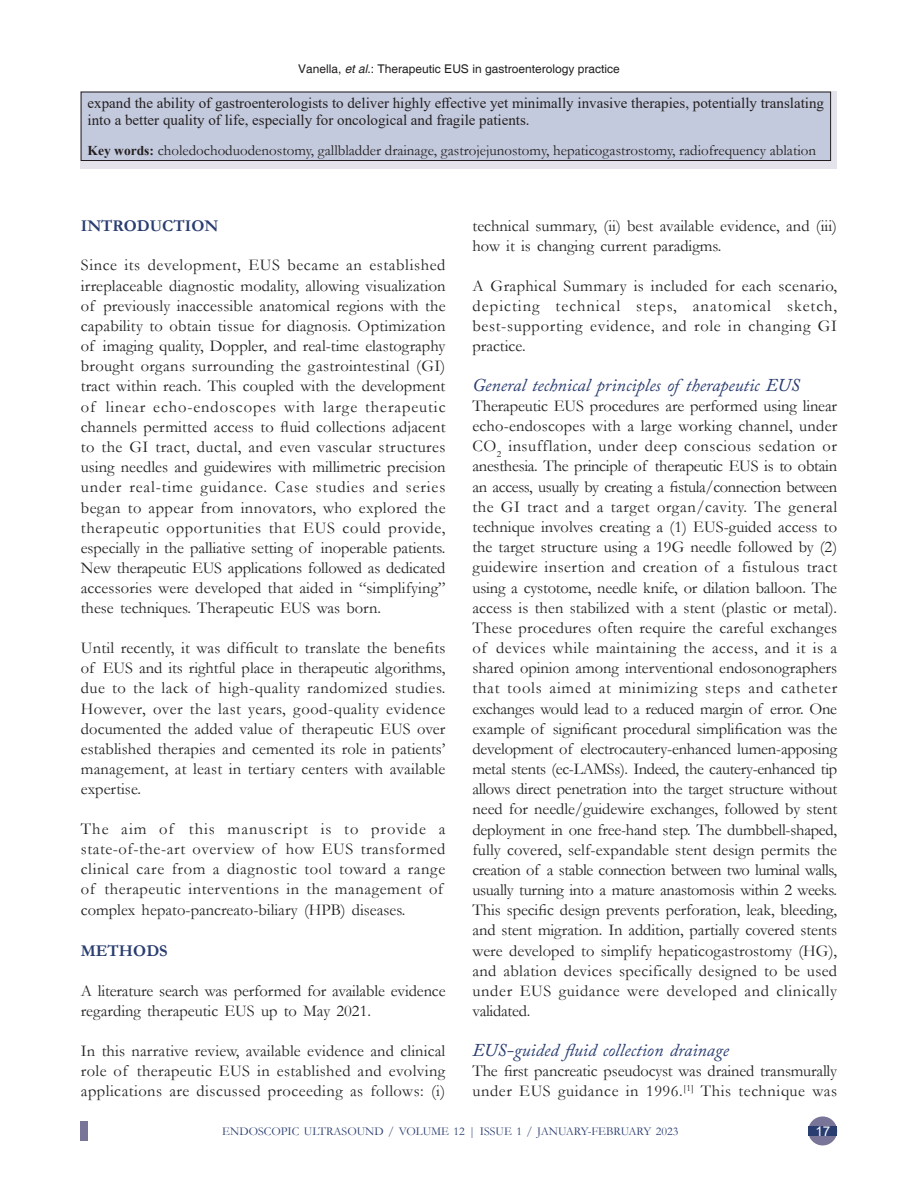
<style>
.page{position:relative;width:918px;height:1188px;background:#fff}
.page>*{position:absolute;margin:0;border:0;box-sizing:border-box;transform-origin:0 0}
.t1{font:italic 18px "Adobe Caslon Pro";color:#2a3d70}
.TX{font:16.5px/20.1px "Garamond";letter-spacing:.01em;color:#231f20;text-align:justify}
.TX-2{font:16.5px/20.1px "Garamond";letter-spacing:.035em;color:#231f20}
.TX-3{font:16.5px/20.1px "Garamond";letter-spacing:-.01em;color:#231f20}
.t2{font:700 16.5px "Garamond";color:#2a3d70}
.ABS{font:15px/17.2px "Times New Roman";color:#231f20}
.KWD{font:15px "Garamond";color:#231f20}
.WEB_Tx{font:13.5px "Arial";color:#fff}
.t3{font:12px "Garamond";color:#2a3d70}
.t4{font:12px "Helvetica";color:#231f20}
.s1{font-style:italic}
.s2{font-family:"Times New Roman";font-weight:700;font-size:13.5px}
</style>
<div class="page">
<div style="left:81px;top:1122px;width:7px;height:19px;background:#787598"></div>
<div style="left:808px;top:1116px;width:29px;height:29px;background:#787598;border-radius:50%"></div>
<div style="left:809px;top:1126px;width:28px;height:10px;background:#2a3d70"></div>
<div style="left:81px;top:92px;width:756px;height:77px;background:#e4e3eb"></div>
<div style="left:81px;top:92px;width:750px;height:69px;background:#c4cadd"></div>
<div style="left:81px;top:92px;width:750px;height:69px;border:1px solid #231f20"></div>
<p class="t4" style="left:298px;top:62px;width:323px">Vanella, <span class="s1">et al</span>.: Therapeutic EUS in gastroenterology practice</p>
<p class="ABS" style="left:88px;top:94px;width:738px">expand the ability of gastroenterologists to deliver highly effective yet minimally invasive therapies, potentially translating into a better quality of life, especially for oncological and fragile patients.</p>
<p class="KWD" style="left:88px;top:140px;width:730px"><span class="s2">Key words:</span> choledochoduodenostomy, gallbladder drainage, gastrojejunostomy, hepaticogastrostomy, radiofrequency ablation</p>
<h1 class="t2" style="left:81px;top:214px;width:139px">INTRODUCTION</h1>
<p class="TX" style="left:81px;top:255px;width:366px">Since its development, EUS became an established irreplaceable diagnostic modality, allowing visualization of previously inaccessible anatomical regions with the capability to obtain tissue for diagnosis. Optimization of imaging quality, Doppler, and real‑time elastography brought organs surrounding the gastrointestinal (GI) tract within reach. This coupled with the development of linear echo‑endoscopes with large therapeutic channels permitted access to fluid collections adjacent to the GI tract, ductal, and even vascular structures using needles and guidewires with millimetric precision under real‑time guidance. Case studies and series began to appear from innovators, who explored the therapeutic opportunities that EUS could provide, especially in the palliative setting of inoperable patients.<br>New therapeutic EUS applications followed as dedicated accessories were developed that aided in “simplifying” these techniques. Therapeutic EUS was born.</p>
<p class="TX" style="left:81px;top:637px;width:366px">Until recently, it was difficult to translate the benefits of EUS and its rightful place in therapeutic algorithms, due to the lack of high‑quality randomized studies.<br>However, over the last years, good‑quality evidence documented the added value of therapeutic EUS over established therapies and cemented its role in patients’ management, at least in tertiary centers with available expertise.</p>
<p class="TX-2" style="left:81px;top:818px;width:366px">The aim of this manuscript is to provide a state‑of‑the‑art overview of how EUS transformed clinical care from a diagnostic tool toward a range of therapeutic interventions in the management of complex hepato‑pancreato‑biliary (HPB) diseases.</p>
<h1 class="t2" style="left:81px;top:940px;width:88px">METHODS</h1>
<p class="TX-3" style="left:81px;top:980px;width:366px">A literature search was performed for available evidence regarding therapeutic EUS up to May 2021.</p>
<p class="TX" style="left:81px;top:1040px;width:366px">In this narrative review, available evidence and clinical role of therapeutic EUS in established and evolving applications are discussed proceeding as follows: (i)</p>
<p class="TX" style="left:472px;top:215px;width:366px">technical summary, (ii) best available evidence, and (iii) how it is changing current paradigms.</p>
<p class="TX" style="left:472px;top:275px;width:366px">A Graphical Summary is included for each scenario, depicting technical steps, anatomical sketch, best‑supporting evidence, and role in changing GI practice.</p>
<h2 class="t1" style="left:472px;top:374px;width:329px">General technical principles of therapeutic EUS</h2>
<p class="TX" style="left:472px;top:395px;width:366px">Therapeutic EUS procedures are performed using linear echo‑endoscopes with a large working channel, under CO<sub>2</sub> insufflation, under deep conscious sedation or anesthesia. The principle of therapeutic EUS is to obtain an access, usually by creating a fistula/connection between the GI tract and a target organ/cavity. The general technique involves creating a (1) EUS‑guided access to the target structure using a 19G needle followed by (2) guidewire insertion and creation of a fistulous tract using a cystotome, needle knife, or dilation balloon. The access is then stabilized with a stent (plastic or metal).<br>These procedures often require the careful exchanges of devices while maintaining the access, and it is a shared opinion among interventional endosonographers that tools aimed at minimizing steps and catheter exchanges would lead to a reduced margin of error. One example of significant procedural simplification was the development of electrocautery‑enhanced lumen‑apposing metal stents (ec‑LAMSs). Indeed, the cautery‑enhanced tip allows direct penetration into the target structure without need for needle/guidewire exchanges, followed by stent deployment in one free‑hand step. The dumbbell‑shaped, fully covered, self‑expandable stent design permits the creation of a stable connection between two luminal walls, usually turning into a mature anastomosis within 2 weeks.<br>This specific design prevents perforation, leak, bleeding, and stent migration. In addition, partially covered stents were developed to simplify hepaticogastrostomy (HG), and ablation devices specifically designed to be used under EUS guidance were developed and clinically validated.</p>
<h2 class="t1" style="left:472px;top:1039px;width:258px">EUS‑guided fluid collection drainage</h2>
<p class="TX-3" style="left:472px;top:1060px;width:366px">The first pancreatic pseudocyst was drained transmurally under EUS guidance in 1996.<sup>[1]</sup> This technique was</p>
<p class="t3" style="left:222px;top:1123px;width:458px">ENDOSCOPIC ULTRASOUND / VOLUME 12 | ISSUE 1 / JANUARY-FEBRUARY 2023</p>
<p class="WEB_Tx" style="left:815px;top:1122px;width:17px">17</p>
</div>
